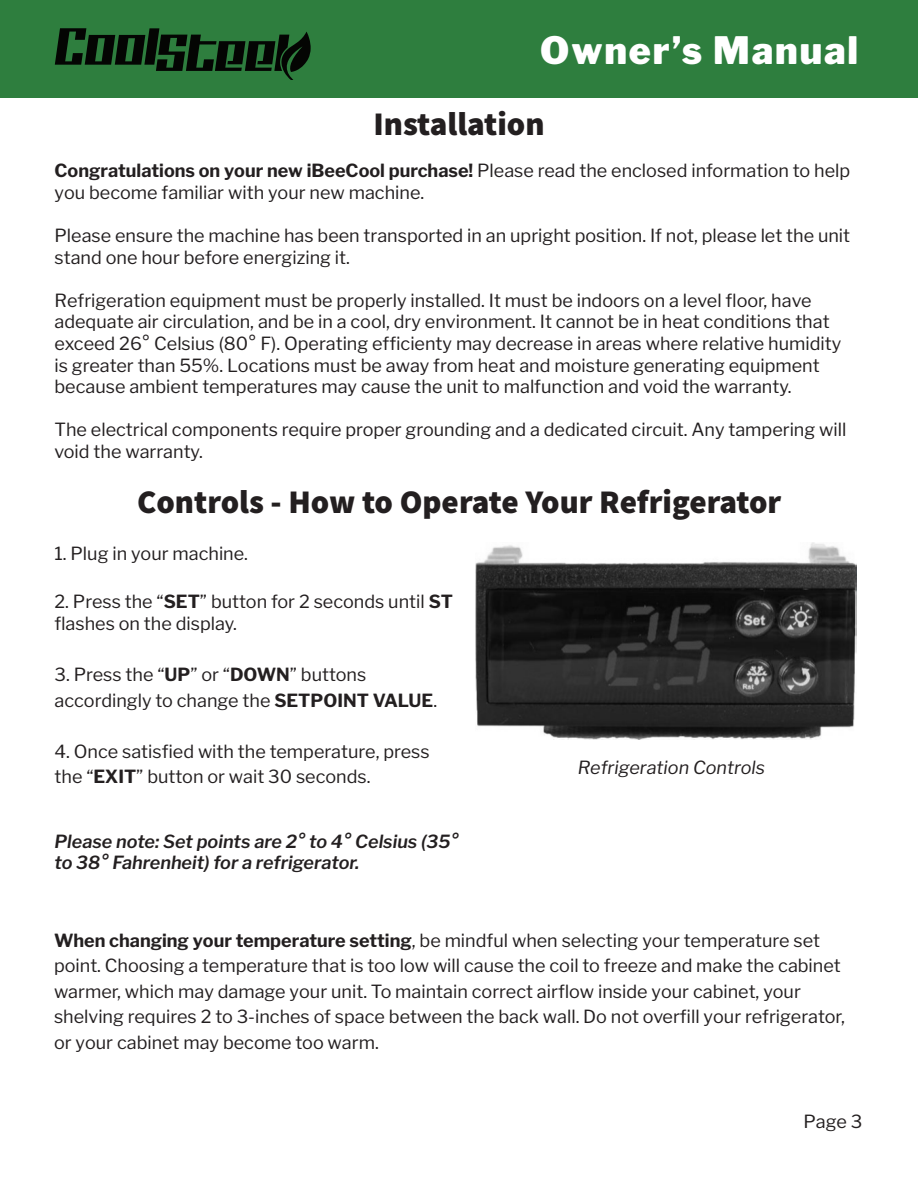
<style>
.page{position:relative;width:918px;height:1188px;background:#fff}
.page>*{position:absolute;margin:0;border:0;box-sizing:border-box;transform-origin:0 0}
.t1{font:900 37.5px "Libre Franklin";letter-spacing:.05em;color:#fff}
.t2{font:900 33px "Source Sans Pro";color:#231f20}
.t3{font:18px/21.6px "Libre Franklin";color:#231f20}
.t4{font:italic 600 18px/21.6px "Libre Franklin";color:#231f20}
.t5{font:italic 18px "Libre Franklin";color:#231f20}
.s1{font-weight:700}
</style>
<div class="page">
<div style="left:0;top:0;width:918px;height:97px;background:#2e7e3e"></div>
<img style="left:476px;top:542px;width:380px;height:198px">
<svg style="left:55px;top:28px;width:256px;height:52px"></svg>
<p class="t1" style="left:540px;top:28px;width:319px">Owner’s Manual</p>
<p class="t2" style="left:373px;top:101px;width:173px">Installation</p>
<p class="t3" style="left:55px;top:160px;width:797px"><span class="s1">Congratulations on your new iBeeCool purchase!</span> Please read the enclosed information to help you become familiar with your new machine.</p>
<p class="t3" style="left:55px;top:225px;width:797px">Please ensure the machine has been transported in an upright position. If not, please let the unit stand one hour before energizing it.</p>
<p class="t3" style="left:55px;top:290px;width:788px">Refrigeration equipment must be properly installed. It must be indoors on a level floor, have adequate air circulation, and be in a cool, dry environment. It cannot be in heat conditions that exceed 26° Celsius (80° F). Operating efficienty may decrease in areas where relative humidity is greater than 55%. Locations must be away from heat and moisture generating equipment because ambient temperatures may cause the unit to malfunction and void the warranty.</p>
<p class="t3" style="left:55px;top:419px;width:793px">The electrical components require proper grounding and a dedicated circuit. Any tampering will void the warranty.</p>
<p class="t2" style="left:137px;top:479px;width:646px">Controls - How to Operate Your Refrigerator</p>
<p class="t3" style="left:55px;top:542px;width:195px">1. Plug in your machine.</p>
<p class="t3" style="left:55px;top:590px;width:400px;line-height:22.5px">2. Press the “<span class="s1">SET</span>” button for 2 seconds until <span class="s1">ST </span>flashes on the display.</p>
<p class="t3" style="left:55px;top:662px;width:384px;line-height:25.5px">3. Press the “<span class="s1">UP</span>” or “<span class="s1">DOWN</span>” buttons accordingly to change the <span class="s1">SETPOINT VALUE</span>.</p>
<p class="t3" style="left:55px;top:738px;width:377px;line-height:25.5px">4. Once satisfied with the temperature, press the “<span class="s1">EXIT</span>” button or wait 30 seconds.</p>
<p class="t4" style="left:55px;top:831px;width:406px">Please note: Set points are 2° to 4° Celsius (35° to 38° Fahrenheit) for a refrigerator.</p>
<p class="t5" style="left:578px;top:757px;width:189px">Refrigeration Controls</p>
<p class="t3" style="left:54px;top:929px;width:768px"><span class="s1">When changing your temperature setting</span>, be mindful when selecting your temperature set</p>
<p class="t3" style="left:54px;top:953px;width:792px;line-height:25.5px">point. Choosing a temperature that is too low will cause the coil to freeze and make the cabinet warmer, which may damage your unit. To maintain correct airflow inside your cabinet, your shelving requires 2 to 3-inches of space between the back wall. Do not overfill your refrigerator, or your cabinet may become too warm.</p>
<p class="t3" style="left:804px;top:1111px;width:60px">Page 3</p>
</div>
